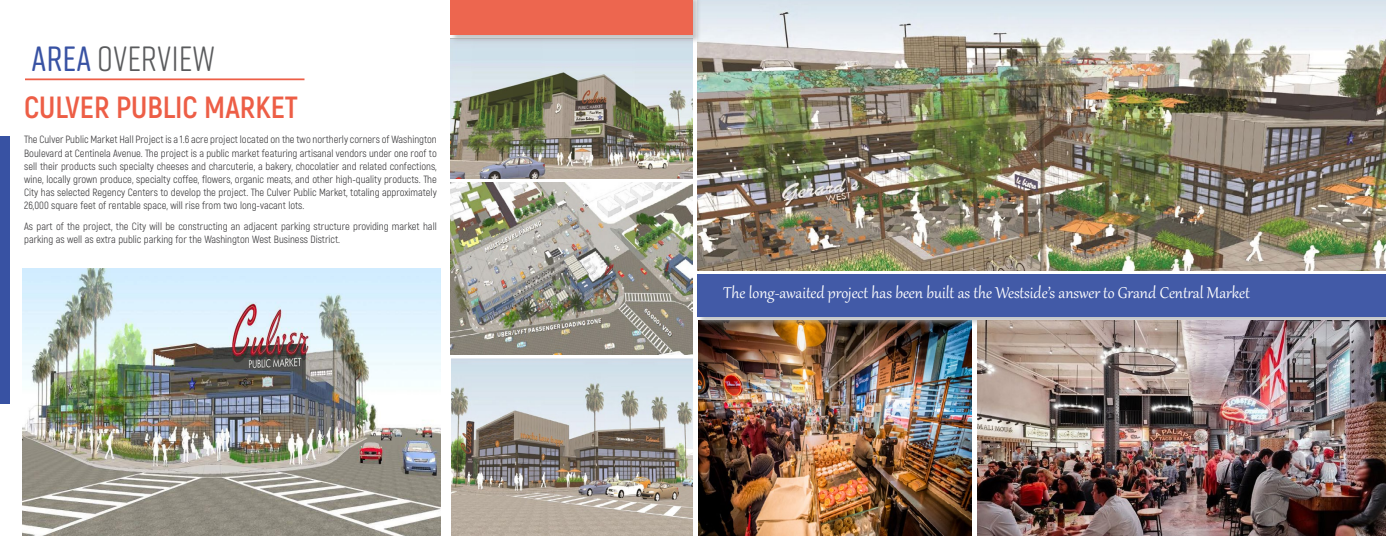
<style>
.page{position:relative;width:1386px;height:536px;background:#fff}
.page>*{position:absolute;margin:0;border:0;box-sizing:border-box;transform-origin:0 0}
.t1{font:35px "Rift Soft";letter-spacing:.01em;color:#5a5b5d}
.t2{font:700 30.62px "Akrobat";color:#ed5e46}
.t3{font:19.25px "Gabriola";color:#fff}
.t4{font:10.5px/13.1px "Akrobat";color:#414042;text-align:justify}
.s1{font-weight:500;color:#3852a3}
</style>
<div class="page">
<div style="left:0;top:136px;width:9px;height:267px;background:#3852a3"></div>
<hr style="left:25px;top:78px;width:280px;height:2px;background:#ed5e46">
<img style="left:22px;top:268px;width:419px;height:267px">
<img style="left:451px;top:43px;width:242px;height:135px">
<img style="left:698px;top:326px;width:273px;height:210px">
<img style="left:452px;top:358px;width:241px;height:178px">
<div style="left:697px;top:274px;width:689px;height:52px;background:#aeb1b3;opacity:.75"></div>
<div style="left:697px;top:275px;width:689px;height:42px;background:#425aa7"></div>
<img style="left:697px;top:0;width:689px;height:270px">
<div style="left:450px;top:0;width:252px;height:43px;background:#aeb1b3;opacity:.75"></div>
<div style="left:450px;top:0;width:243px;height:35px;background:#ed664f"></div>
<img style="left:450px;top:182px;width:243px;height:172px">
<img style="left:978px;top:321px;width:408px;height:215px">
<h1 class="t1" style="left:32px;top:34px;width:185px"><span class="s1">AREA</span> OVERVIEW</h1>
<h2 class="t2" style="left:24px;top:88px;width:275px">CULVER PUBLIC MARKET</h2>
<p class="t4" style="left:24px;top:133px;width:414px">The Culver Public Market Hall Project is a 1.6 acre project located on the two northerly corners of Washington Boulevard at Centinela Avenue. The project is a public market featuring artisanal vendors under one roof to sell their products such specialty cheeses and charcuterie, a bakery, chocolatier and related confections, wine, locally grown produce, specialty coffee, flowers, organic meats, and other high-quality products. The City has selected Regency Centers to develop the project. The Culver Public Market, totaling approximately 26,000 square feet of rentable space, will rise from two long-vacant lots.</p>
<p class="t4" style="left:24px;top:220px;width:414px">As part of the project, the City will be constructing an adjacent parking structure providing market hall parking as well as extra public parking for the Washington West Business District.</p>
<h3 class="t3" style="left:724px;top:280px;width:528px">The long-awaited project has been built as the Westside’s answer to Grand Central Market</h3>
</div>
